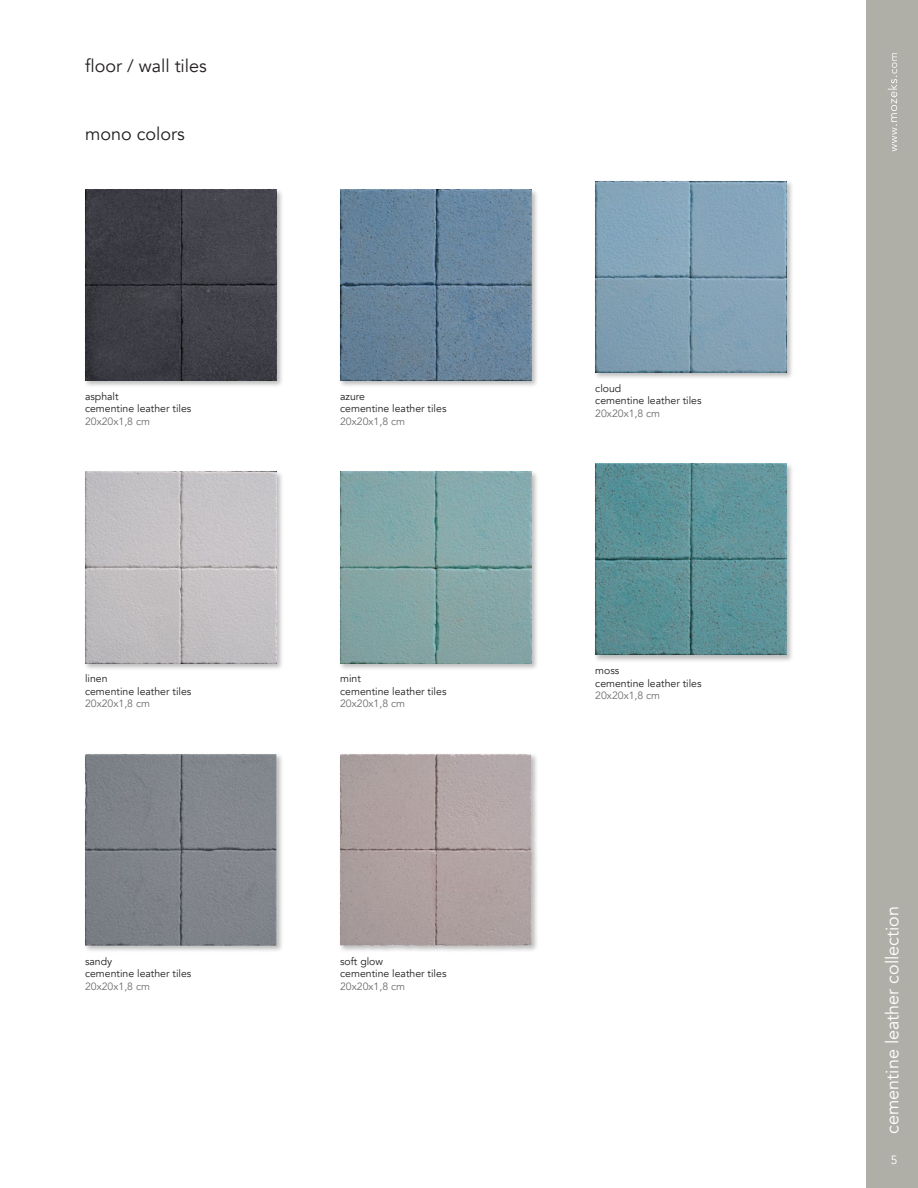
<style>
.page{position:relative;width:918px;height:1188px;background:#fff}
.page>*{position:absolute;margin:0;border:0;box-sizing:border-box;transform-origin:0 0}
.t1{font:18px "Avenir";color:#fff}
.t2{font:18px "Avenir";color:#231f20}
.t3{font:12px "Avenir";color:#fff}
.t4{font:10.5px "Avenir";color:#231f20}
.t5{font:10.5px "Avenir";color:#6c6d70}
</style>
<div class="page">
<div style="left:867px;top:0;width:51px;height:1188px;background:#afafa8"></div>
<svg style="left:888px;top:53px;width:9px;height:98px"></svg>
<div style="left:338px;top:188px;width:201px;height:200px;background:#231f20;opacity:.3"></div>
<img style="left:340px;top:190px;width:191px;height:191px">
<div style="left:594px;top:180px;width:200px;height:200px;background:#231f20;opacity:.3"></div>
<img style="left:595px;top:181px;width:192px;height:192px">
<div style="left:83px;top:188px;width:201px;height:200px;background:#231f20;opacity:.3"></div>
<img style="left:85px;top:190px;width:191px;height:191px">
<div style="left:83px;top:470px;width:201px;height:201px;background:#231f20;opacity:.3"></div>
<img style="left:85px;top:472px;width:191px;height:191px">
<div style="left:83px;top:752px;width:201px;height:201px;background:#231f20;opacity:.3"></div>
<img style="left:85px;top:754px;width:191px;height:192px">
<div style="left:338px;top:752px;width:201px;height:201px;background:#231f20;opacity:.3"></div>
<img style="left:340px;top:754px;width:179px;height:192px">
<div style="left:338px;top:470px;width:201px;height:201px;background:#231f20;opacity:.3"></div>
<img style="left:340px;top:472px;width:191px;height:191px">
<div style="left:594px;top:462px;width:200px;height:200px;background:#231f20;opacity:.3"></div>
<img style="left:595px;top:464px;width:192px;height:191px">
<p class="t2" style="left:85px;top:55px;width:123px">floor / wall tiles</p>
<p class="t2" style="left:85px;top:123px;width:101px">mono colors</p>
<p class="t4" style="left:85px;top:390px;width:35px">asphalt</p>
<p class="t4" style="left:85px;top:403px;width:108px">cementine leather tiles</p>
<p class="t5" style="left:85px;top:415px;width:66px">20x20x1,8 cm</p>
<p class="t4" style="left:85px;top:672px;width:24px">linen</p>
<p class="t4" style="left:85px;top:685px;width:108px">cementine leather tiles</p>
<p class="t5" style="left:85px;top:698px;width:66px">20x20x1,8 cm</p>
<p class="t4" style="left:85px;top:955px;width:29px">sandy</p>
<p class="t4" style="left:85px;top:967px;width:108px">cementine leather tiles</p>
<p class="t5" style="left:85px;top:980px;width:66px">20x20x1,8 cm</p>
<p class="t4" style="left:340px;top:390px;width:26px">azure</p>
<p class="t4" style="left:340px;top:403px;width:108px">cementine leather tiles</p>
<p class="t5" style="left:340px;top:415px;width:66px">20x20x1,8 cm</p>
<p class="t4" style="left:340px;top:672px;width:22px">mint</p>
<p class="t4" style="left:340px;top:685px;width:108px">cementine leather tiles</p>
<p class="t5" style="left:340px;top:698px;width:66px">20x20x1,8 cm</p>
<p class="t4" style="left:340px;top:955px;width:44px">soft glow</p>
<p class="t4" style="left:340px;top:967px;width:108px">cementine leather tiles</p>
<p class="t5" style="left:340px;top:980px;width:66px">20x20x1,8 cm</p>
<p class="t4" style="left:595px;top:382px;width:28px">cloud</p>
<p class="t4" style="left:595px;top:394px;width:108px">cementine leather tiles</p>
<p class="t5" style="left:595px;top:407px;width:66px">20x20x1,8 cm</p>
<p class="t4" style="left:595px;top:664px;width:26px">moss</p>
<p class="t4" style="left:595px;top:677px;width:108px">cementine leather tiles</p>
<p class="t5" style="left:595px;top:689px;width:66px">20x20x1,8 cm</p>
<p class="t1" style="left:882px;top:1134px;width:229px;rotate:-90deg">cementine leather collection</p>
<p class="t3" style="left:891px;top:1153px;width:8px">5</p>
</div>
